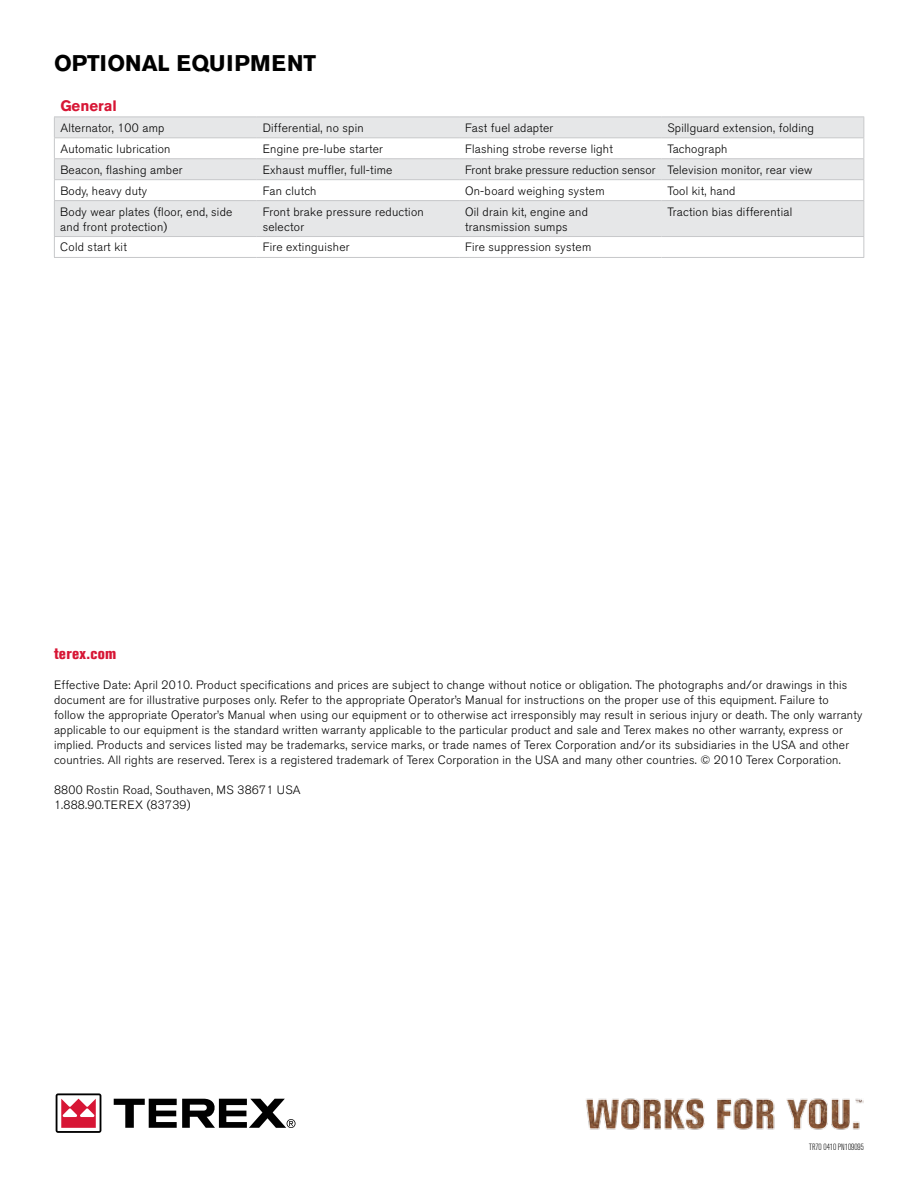
<style>
.page{position:relative;width:918px;height:1188px;background:#fff}
.page>*{position:absolute;margin:0;border:0;box-sizing:border-box;transform-origin:0 0}
.t1{font:700 22.5px "Akzidenz Grotesk BE";color:#000}
.t2{font:800 condensed 15px "Akzidenz Grotesk BE";letter-spacing:.02em;color:#d71635}
.t3{font:700 15px "Akzidenz Grotesk BE";color:#d71635}
.t4{font:300 12px/15px "Akzidenz Grotesk BE";letter-spacing:.02em;color:#000}
.t5{font:300 12px "Akzidenz Grotesk BE";color:#000}
.t6{font:300 condensed 9px "Akzidenz Grotesk BE";color:#000}
</style>
<div class="page">
<svg style="left:55px;top:118px;width:808px;height:118px;fill:#e6e7e8"></svg>
<hr style="left:54px;top:117px;width:203px;height:1px;background:#c7c8ca">
<hr style="left:257px;top:117px;width:202px;height:1px;background:#c7c8ca">
<hr style="left:459px;top:117px;width:202px;height:1px;background:#c7c8ca">
<hr style="left:661px;top:117px;width:203px;height:1px;background:#c7c8ca">
<hr style="left:54px;top:137px;width:203px;height:1px;background:#c7c8ca">
<hr style="left:257px;top:137px;width:202px;height:1px;background:#c7c8ca">
<hr style="left:459px;top:137px;width:202px;height:1px;background:#c7c8ca">
<hr style="left:661px;top:137px;width:203px;height:1px;background:#c7c8ca">
<hr style="left:54px;top:158px;width:203px;height:1px;background:#c7c8ca">
<hr style="left:257px;top:158px;width:202px;height:1px;background:#c7c8ca">
<hr style="left:459px;top:158px;width:202px;height:1px;background:#c7c8ca">
<hr style="left:661px;top:158px;width:203px;height:1px;background:#c7c8ca">
<hr style="left:54px;top:179px;width:203px;height:1px;background:#c7c8ca">
<svg style="left:54px;top:118px;width:1px;height:82px"></svg>
<hr style="left:257px;top:179px;width:202px;height:1px;background:#c7c8ca">
<hr style="left:459px;top:179px;width:202px;height:1px;background:#c7c8ca">
<hr style="left:661px;top:179px;width:203px;height:1px;background:#c7c8ca">
<svg style="left:863px;top:118px;width:1px;height:82px"></svg>
<svg style="left:54px;top:237px;width:1px;height:20px"></svg>
<hr style="left:661px;top:200px;width:203px;height:1px;background:#c7c8ca">
<hr style="left:863px;top:201px;width:1px;height:35px;background:#c7c8ca">
<hr style="left:661px;top:236px;width:203px;height:1px;background:#c7c8ca">
<svg style="left:863px;top:237px;width:1px;height:20px"></svg>
<hr style="left:661px;top:257px;width:203px;height:1px;background:#c7c8ca">
<hr style="left:54px;top:200px;width:203px;height:1px;background:#c7c8ca">
<hr style="left:54px;top:201px;width:1px;height:35px;background:#c7c8ca">
<hr style="left:257px;top:200px;width:202px;height:1px;background:#c7c8ca">
<hr style="left:459px;top:200px;width:202px;height:1px;background:#c7c8ca">
<hr style="left:54px;top:236px;width:203px;height:1px;background:#c7c8ca">
<hr style="left:257px;top:236px;width:202px;height:1px;background:#c7c8ca">
<hr style="left:459px;top:236px;width:202px;height:1px;background:#c7c8ca">
<hr style="left:54px;top:257px;width:203px;height:1px;background:#c7c8ca">
<hr style="left:257px;top:257px;width:202px;height:1px;background:#c7c8ca">
<hr style="left:459px;top:257px;width:202px;height:1px;background:#c7c8ca">
<img style="left:585px;top:1098px;width:279px;height:32px">
<svg style="left:56px;top:1093px;width:45px;height:40px"></svg>
<svg style="left:114px;top:1099px;width:182px;height:29px"></svg>
<h1 class="t1" style="left:54px;top:50px;width:264px">OPTIONAL EQUIPMENT</h1>
<p class="t3" style="left:60px;top:97px;width:58px">General</p>
<p class="t4" style="left:60px;top:120px;width:106px">Alternator, 100 amp</p>
<p class="t4" style="left:263px;top:120px;width:103px">Differential, no spin</p>
<p class="t4" style="left:465px;top:120px;width:90px">Fast fuel adapter</p>
<p class="t4" style="left:667px;top:120px;width:148px">Spillguard extension, folding</p>
<p class="t4" style="left:60px;top:141px;width:112px">Automatic lubrication</p>
<p class="t4" style="left:263px;top:141px;width:122px">Engine pre-lube starter</p>
<p class="t4" style="left:465px;top:141px;width:149px">Flashing strobe reverse light</p>
<p class="t4" style="left:667px;top:141px;width:61px">Tachograph</p>
<p class="t4" style="left:60px;top:162px;width:124px">Beacon, flashing amber</p>
<p class="t4" style="left:263px;top:162px;width:131px">Exhaust muffler, full-time</p>
<p class="t5" style="left:465px;top:163px;width:349px">Front brake pressure reduction sensor Television monitor, rear view</p>
<p class="t4" style="left:60px;top:183px;width:88px">Body, heavy duty</p>
<p class="t4" style="left:263px;top:183px;width:55px">Fan clutch</p>
<p class="t4" style="left:465px;top:183px;width:141px">On-board weighing system</p>
<p class="t4" style="left:667px;top:183px;width:70px">Tool kit, hand</p>
<p class="t4" style="left:60px;top:204px;width:174px">Body wear plates (floor, end, side and front protection)</p>
<p class="t4" style="left:263px;top:204px;width:163px">Front brake pressure reduction selector</p>
<p class="t4" style="left:465px;top:204px;width:124px">Oil drain kit, engine and transmission sumps</p>
<p class="t4" style="left:667px;top:204px;width:126px">Traction bias differential</p>
<p class="t4" style="left:60px;top:240px;width:68px">Cold start kit</p>
<p class="t4" style="left:263px;top:240px;width:88px">Fire extinguisher</p>
<p class="t4" style="left:465px;top:240px;width:128px">Fire suppression system</p>
<p class="t2" style="left:54px;top:645px;width:64px">terex.com</p>
<p class="t4" style="left:54px;top:677px;width:810px">Effective Date: April 2010. Product specifications and prices are subject to change without notice or obligation. The photographs and/or drawings in this document are for illustrative purposes only. Refer to the appropriate Operator’s Manual for instructions on the proper use of this equipment. Failure to<br>follow the appropriate Operator’s Manual when using our equipment or to otherwise act irresponsibly may result in serious injury or death. The only warranty applicable to our equipment is the standard written warranty applicable to the particular product and sale and Terex makes no other warranty, express or implied. Products and services listed may be trademarks, service marks, or trade names of Terex Corporation and/or its subsidiaries in the USA and other countries. All rights are reserved. Terex is a registered trademark of Terex Corporation in the USA and many other countries. © 2010 Terex Corporation.</p>
<p class="t4" style="left:54px;top:782px;width:248px">8800 Rostin Road, Southaven, MS 38671 USA<br>1.888.90.TEREX (83739)</p>
<p class="t6" style="left:809px;top:1142px;width:56px">TR70 0410 PN109095</p>
</div>
